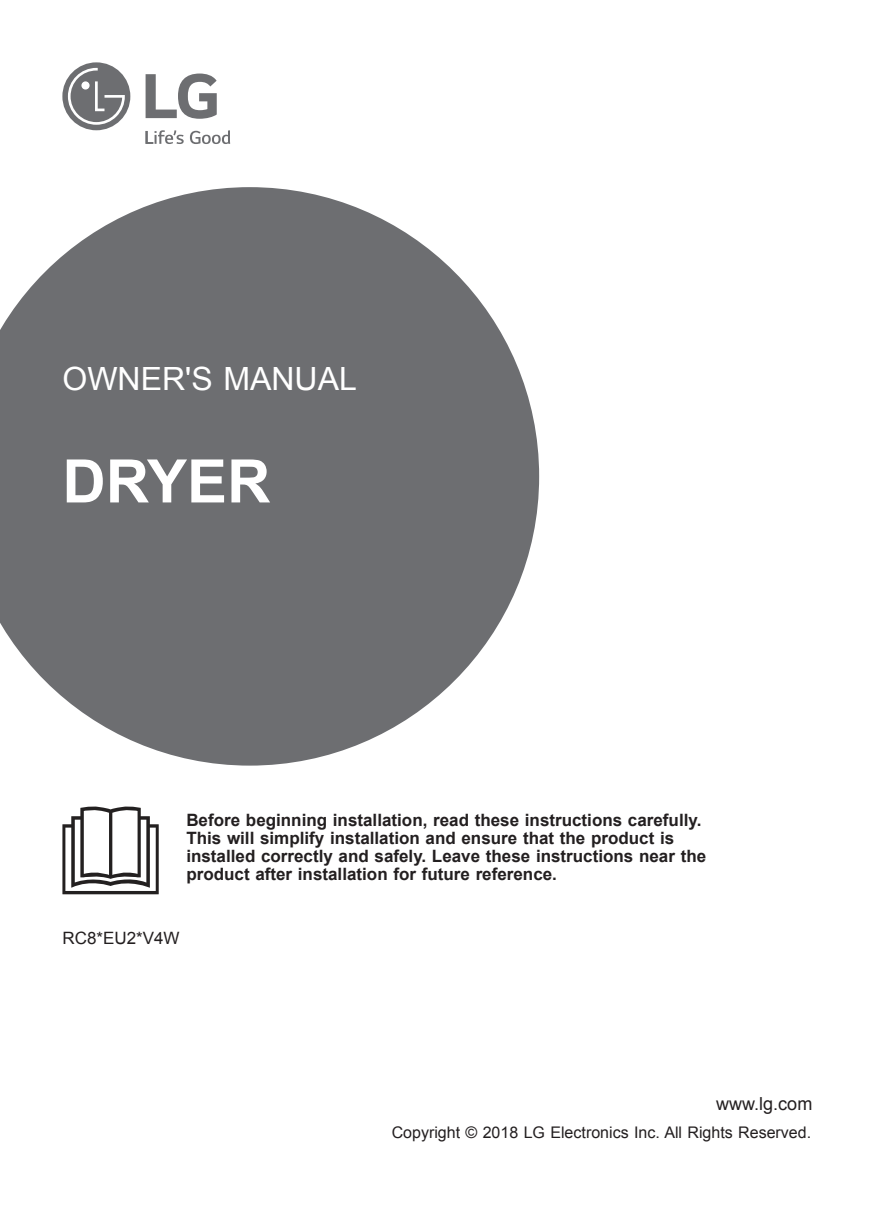
<style>
.page{position:relative;width:874px;height:1225px;background:#fff}
.page>*{position:absolute;margin:0;border:0;box-sizing:border-box;transform-origin:0 0}
.t1{font:700 60px "Arial";color:#fff}
.t2{font:32px "Arial";color:#fff}
.t3{font:18px "Arial";color:#231f20}
.t4{font:700 17px/18px "Arial";color:#231f20}
.t5{font:17px "Arial";color:#231f20}
.t6{font:16px "Arial";color:#231f20}
</style>
<div class="page">
<svg style="left:0;top:187px;width:539px;height:578px;fill:#6d6e71"></svg>
<div style="left:62px;top:62px;width:68px;height:68px;background:#6d6e71;border-radius:50%"></div>
<svg style="left:68px;top:68px;width:57px;height:57px"></svg>
<svg style="left:145px;top:130px;width:38px;height:14px"></svg>
<svg style="left:190px;top:130px;width:40px;height:14px"></svg>
<svg style="left:145px;top:74px;width:72px;height:45px"></svg>
<svg style="left:62px;top:806px;width:97px;height:88px"></svg>
<h2 class="t2" style="left:62px;top:357px;width:296px">OWNER'S MANUAL</h2>
<h1 class="t1" style="left:62px;top:439px;width:209px">DRYER</h1>
<p class="t4" style="left:186px;top:810px;width:521px">Before beginning installation, read these instructions carefully.<br>This will simplify installation and ensure that the product is installed correctly and safely. Leave these instructions near the product after installation for future reference.</p>
<p class="t5" style="left:62px;top:926px;width:119px">RC8*EU2*V4W</p>
<p class="t3" style="left:715px;top:1097px;width:98px">www.lg.com</p>
<p class="t6" style="left:391px;top:1121px;width:421px">Copyright © 2018 LG Electronics Inc. All Rights Reserved.</p>
</div>
